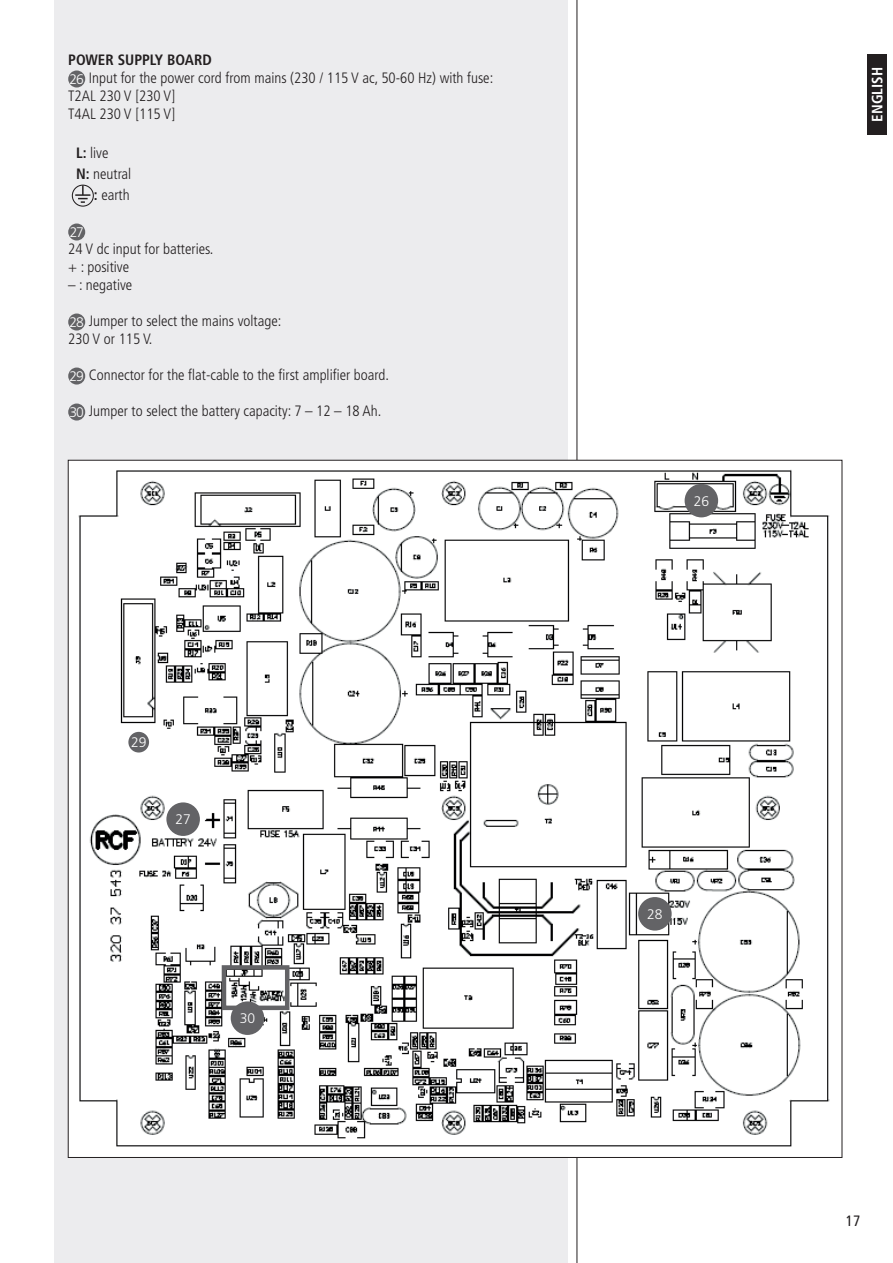
<style>
.page{position:relative;width:893px;height:1263px;background:#fff}
.page>*{position:absolute;margin:0;border:0;box-sizing:border-box;transform-origin:0 0}
.t1{font:300 condensed 15px/18px "Frutiger LT Std";color:#231f20}
.t2{font:700 condensed 15px "Frutiger LT Std";color:#fff}
.t3{font:condensed 15px "Frutiger LT Std";color:#231f20}
.t4{font:300 13.8px "Frutiger LT Std";color:#fff}
.s1{font-weight:700}
.s2{font-stretch:normal;font-size:13.8px;color:#fff}
</style>
<div class="page">
<div style="left:54px;top:0;width:514px;height:1263px;background:#ececee"></div>
<hr style="left:577px;top:0;width:1px;height:1263px;background:#231f20">
<div style="left:867px;top:54px;width:20px;height:81px;background:#231f20"></div>
<div style="left:68px;top:70px;width:17px;height:18px;background:#636366;border-radius:50%"></div>
<div style="left:72px;top:185px;width:22px;height:22px;border:1px solid #231f20;border-radius:50%"></div>
<svg style="left:75px;top:185px;width:15px;height:18px"></svg>
<div style="left:68px;top:223px;width:17px;height:18px;background:#636366;border-radius:50%"></div>
<div style="left:68px;top:313px;width:17px;height:18px;background:#636366;border-radius:50%"></div>
<div style="left:68px;top:367px;width:17px;height:18px;background:#636366;border-radius:50%"></div>
<div style="left:68px;top:403px;width:17px;height:18px;background:#636366;border-radius:50%"></div>
<div style="left:68px;top:460px;width:774px;height:697px;background:#fff"></div>
<img style="left:78px;top:469px;width:752px;height:678px">
<div style="left:128px;top:732px;width:21px;height:20px;background:#636366;border-radius:50%"></div>
<div style="left:685px;top:484px;width:33px;height:33px;background:#636366;border-radius:50%"></div>
<div style="left:166px;top:802px;width:34px;height:34px;background:#636366;border-radius:50%"></div>
<div style="left:638px;top:897px;width:34px;height:33px;background:#636366;border-radius:50%"></div>
<div style="left:231px;top:1001px;width:33px;height:34px;background:#636366;border-radius:50%"></div>
<div style="left:222px;top:965px;width:67px;height:45px;border:4px solid #636366"></div>
<p class="t1" style="left:68px;top:51px;width:427px"><span class="s1">POWER SUPPLY BOARD<br></span><span class="s2">26</span> Input for the power cord from mains (230 / 115 V ac, 50-60 Hz) with fuse:<br>T2AL 230 V [230 V]<br>T4AL 230 V [115 V]</p>
<p class="t1" style="left:76px;top:144px;width:34px"><span class="s1">L:</span> live</p>
<p class="t1" style="left:76px;top:165px;width:57px"><span class="s1">N:</span> neutral</p>
<p class="t1" style="left:94px;top:186px;width:37px"><span class="s1">:</span> earth</p>
<p class="t4" style="left:70px;top:225px;width:16px">27</p>
<p class="t1" style="left:68px;top:240px;width:147px">24 V dc input for batteries. + : positive</p>
<p class="t1" style="left:68px;top:276px;width:66px">– : negative</p>
<p class="t1" style="left:68px;top:312px;width:215px"><span class="s2">28</span> Jumper to select the mains voltage:<br>230 V or 115 V.</p>
<p class="t1" style="left:70px;top:366px;width:321px"><span class="s2">29</span> Connector for the flat-cable to the first amplifier board.</p>
<p class="t1" style="left:70px;top:402px;width:313px"><span class="s2">30</span> Jumper to select the battery capacity: 7 – 12 – 18 Ah.</p>
<p class="t4" style="left:131px;top:735px;width:17px">29</p>
<p class="t4" style="left:175px;top:812px;width:17px">27</p>
<p class="t4" style="left:240px;top:1011px;width:17px">30</p>
<p class="t4" style="left:694px;top:493px;width:17px">26</p>
<p class="t2" style="left:868px;top:122px;width:56px;rotate:-90deg">ENGLISH</p>
<p class="t4" style="left:647px;top:906px;width:17px">28</p>
<p class="t3" style="left:846px;top:1211px;width:16px">17</p>
</div>
